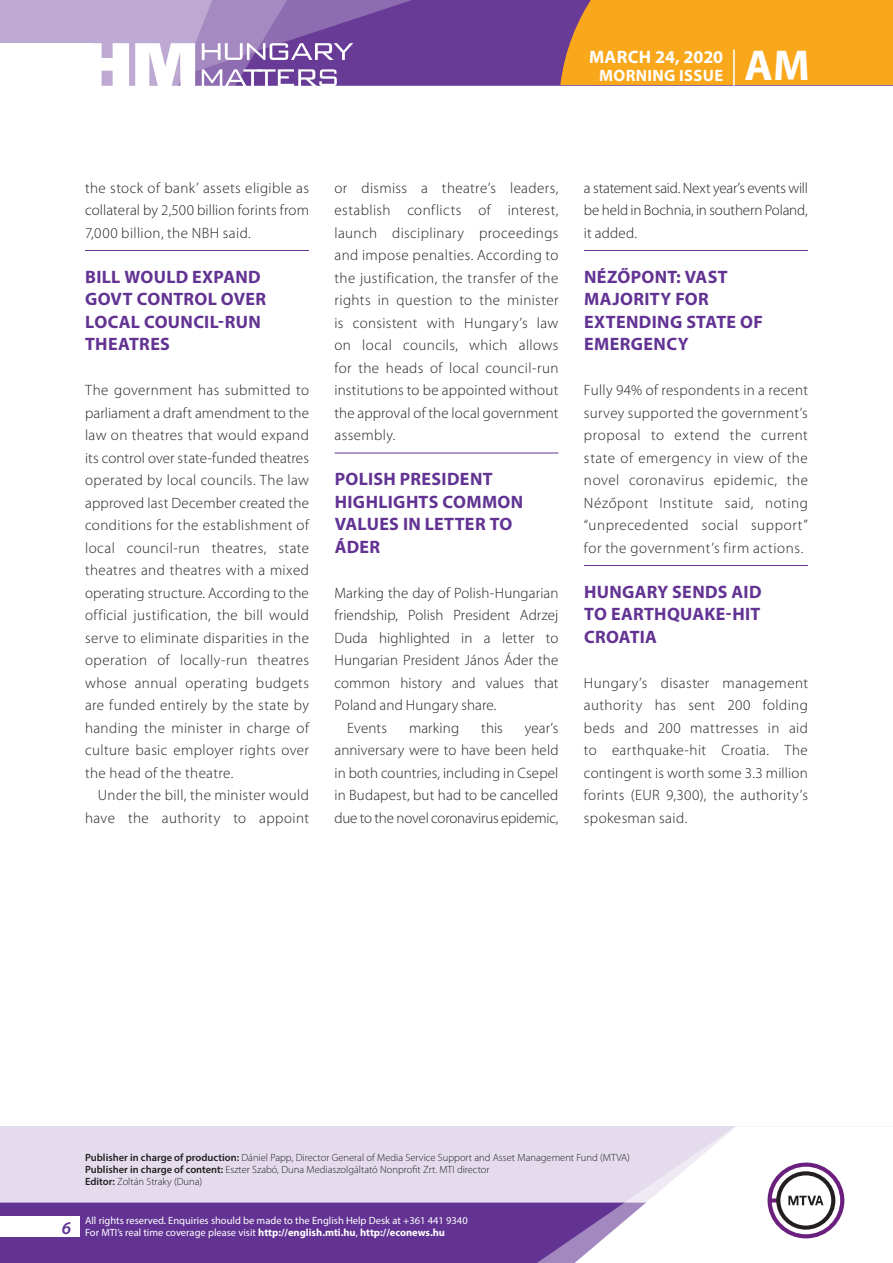
<style>
.page{position:relative;width:893px;height:1263px;background:#fff}
.page>*{position:absolute;margin:0;border:0;box-sizing:border-box;transform-origin:0 0}
.t1{font:700 43.35px "Myriad Pro";color:#fff}
._01_cimsor{font:700 18px/22.5px "Myriad Pro";letter-spacing:.02em;color:#623393}
.t2{font:700 18px "Myriad Pro";letter-spacing:.01em;color:#fff}
.t3{font:700 16.5px "Myriad Pro";letter-spacing:.02em;color:#fff}
._03_kenyer_szöveg-1{font:300 15px/22.5px "Myriad Pro";letter-spacing:.025em;color:#231f20;text-align:justify}
._03_kenyer_szöveg-2{font:300 15px/22.5px "Myriad Pro";letter-spacing:.01em;color:#231f20;text-align:justify}
.t4{font:300 10.5px "Myriad Pro";color:#231f20}
.t5{font:10.5px/12px "Myriad Pro";color:#fff}
.s1{font-weight:600}
.s2{font-weight:700}
</style>
<div class="page">
<div style="left:0;top:1126px;width:893px;height:137px;background:#e4dcec"></div>
<div style="left:0;top:1202px;width:506px;height:61px;background:#623393"></div>
<svg style="left:506px;top:1202px;width:69px;height:61px;background:#6b3e99"></svg>
<svg style="left:575px;top:1126px;width:318px;height:137px"></svg>
<div style="left:0;top:1216px;width:79px;height:20px;background:#fff"></div>
<div style="left:0;top:0;width:893px;height:85px;background:#683b97"></div>
<div style="left:560px;top:0;width:333px;height:85px;background:#f9a71b"></div>
<hr style="left:733px;top:49px;width:2px;height:37px;background:#fff">
<svg style="left:0;top:0;width:479px;height:86px"></svg>
<hr style="left:85px;top:250px;width:224px;height:1px;background:#623393">
<hr style="left:334px;top:453px;width:224px;height:1px;background:#623393">
<hr style="left:584px;top:250px;width:224px;height:1px;background:#623393">
<hr style="left:584px;top:565px;width:224px;height:1px;background:#623393">
<p class="t2" style="left:589px;top:45px;width:136px">MARCH 24, 2020</p>
<p class="t3" style="left:599px;top:65px;width:125px">MORNING ISSUE</p>
<h1 class="t1" style="left:745px;top:37px;width:67px">AM</h1>
<p class="_03_kenyer_szöveg-2" style="left:85px;top:176px;width:225px">the stock of bank’ assets eligible as collateral by 2,500 billion forints from 7,000 billion, the NBH said.</p>
<p class="_01_cimsor" style="left:85px;top:265px;width:182px">BILL WOULD EXPAND<br>GOVT CONTROL OVER<br>LOCAL COUNCIL-RUN<br>THEATRES</p>
<p class="_03_kenyer_szöveg-1" style="left:85px;top:379px;width:225px">The government has submitted to parliament a draft amendment to the law on theatres that would expand its control over state-funded theatres operated by local councils. The law approved last December created the conditions for the establishment of local council-run theatres, state theatres and theatres with a mixed operating structure. According to the official justification, the bill would serve to eliminate disparities in the operation of locally-run theatres whose annual operating budgets are funded entirely by the state by handing the minister in charge of culture basic employer rights over the head of the theatre.</p>
<p class="_03_kenyer_szöveg-2" style="left:85px;top:784px;width:225px;text-align:right">Under the bill, the minister would have the authority to appoint</p>
<p class="_03_kenyer_szöveg-2" style="left:334px;top:176px;width:225px">or dismiss a theatre’s leaders, establish conflicts of interest, launch disciplinary proceedings and impose penalties. According to the justification, the transfer of the rights in question to the minister is consistent with Hungary’s law on local councils, which allows for the heads of local council-run institutions to be appointed without the approval of the local government assembly.</p>
<p class="_01_cimsor" style="left:335px;top:467px;width:190px">POLISH PRESIDENT<br>HIGHLIGHTS COMMON<br>VALUES IN LETTER TO<br>ÁDER</p>
<p class="_03_kenyer_szöveg-1" style="left:334px;top:581px;width:225px">Marking the day of Polish-Hungarian friendship, Polish President Adrzej Duda highlighted in a letter to Hungarian President János Áder the common history and values that Poland and Hungary share.</p>
<p class="_03_kenyer_szöveg-2" style="left:347px;top:716px;width:41px">Events</p>
<p class="_03_kenyer_szöveg-2" style="left:409px;top:716px;width:52px">marking</p>
<p class="_03_kenyer_szöveg-2" style="left:481px;top:716px;width:23px">this</p>
<p class="_03_kenyer_szöveg-2" style="left:334px;top:716px;width:225px;text-indent:190px">year’s anniversary were to have been held in both countries, including in Csepel in Budapest, but had to be cancelled due to the novel coronavirus epidemic,</p>
<p class="_03_kenyer_szöveg-2" style="left:584px;top:176px;width:225px">a statement said. Next year’s events will be held in Bochnia, in southern Poland, it added.</p>
<p class="_01_cimsor" style="left:584px;top:265px;width:180px">NÉZŐPONT: VAST<br>MAJORITY FOR<br>EXTENDING STATE OF<br>EMERGENCY</p>
<p class="_03_kenyer_szöveg-1" style="left:584px;top:379px;width:225px">Fully 94% of respondents in a recent survey supported the government’s proposal to extend the current state of emergency in view of the novel coronavirus epidemic, the Nézőpont Institute said, noting “unprecedented social support” for the government’s firm actions.</p>
<p class="_01_cimsor" style="left:584px;top:580px;width:179px;text-align:justify">HUNGARY SENDS AID TO EARTHQUAKE-HIT CROATIA</p>
<p class="_03_kenyer_szöveg-1" style="left:584px;top:671px;width:225px">Hungary’s disaster management authority has sent 200 folding beds and 200 mattresses in aid to earthquake-hit Croatia. The contingent is worth some 3.3 million forints (EUR 9,300), the authority’s spokesman said.</p>
<p class="t4" style="left:85px;top:1151px;width:546px"><span class="s1">Publisher in charge of production:</span> Dániel Papp, Director General of Media Service Support and Asset Management Fund (MTVA)</p>
<p class="t4" style="left:85px;top:1163px;width:406px"><span class="s1">Publisher in charge of content:</span> Eszter Szabó, Duna Mediaszolgáltató Nonprofit Zrt. MTI director</p>
<p class="t4" style="left:85px;top:1175px;width:119px"><span class="s1">Editor:</span> Zoltán Straky (Duna)</p>
<p class="t5" style="left:62px;top:1214px;width:407px;text-indent:23px">All rights reserved. Enquiries should be made to the English Help Desk at +361 441 9340<br><sup>6</sup> For MTI’s real time coverage please visit <span class="s2">http://english.mti.hu</span>, <span class="s2">http://econews.hu</span></p>
</div>
